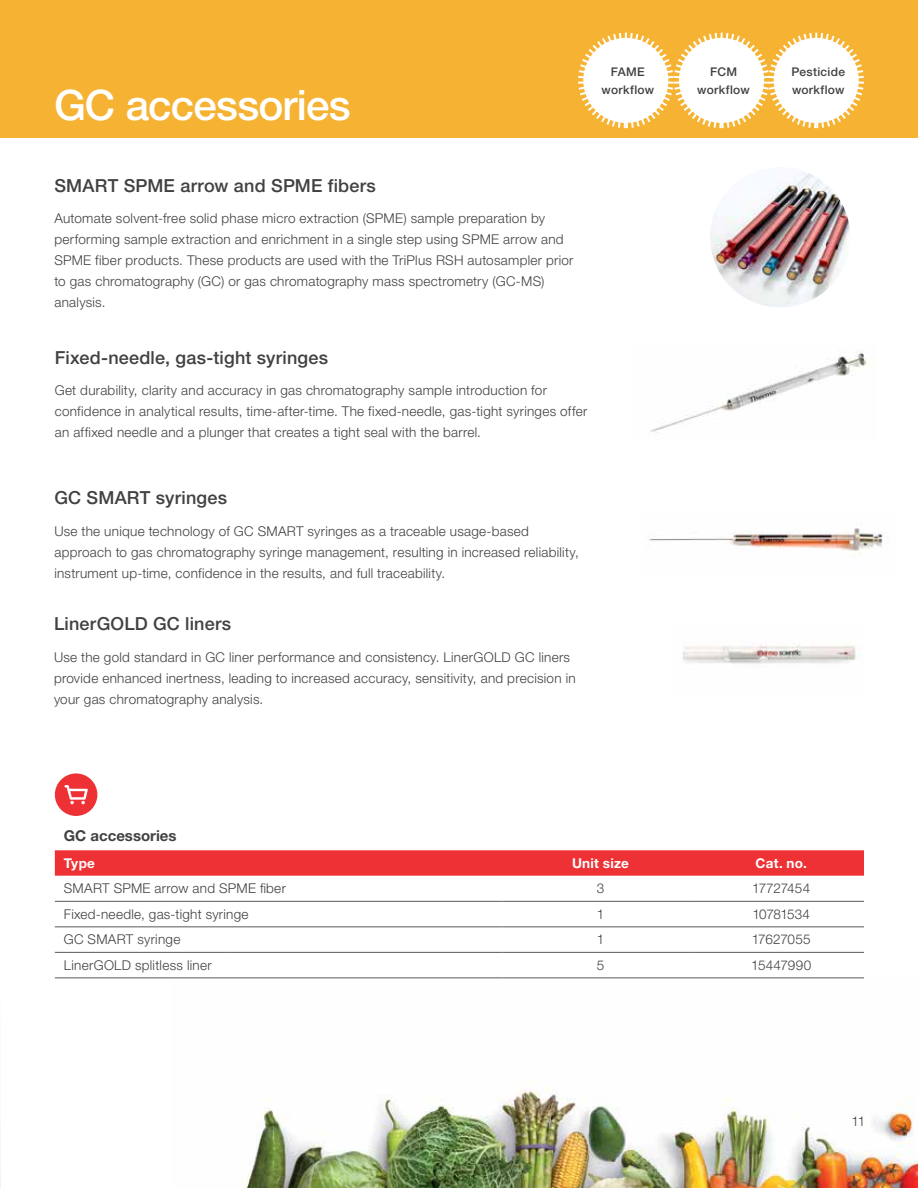
<style>
.page{position:relative;width:918px;height:1188px;background:#fff}
.page>*{position:absolute;margin:0;border:0;box-sizing:border-box;transform-origin:0 0}
.t1{font:500 42px "Helvetica Neue LTW1 G";letter-spacing:-.02em;color:#fff}
.t2{font:500 18px "Helvetica Neue LTW1 G";letter-spacing:.01em;color:#414042}
.t3{font:700 15px "Helvetica Neue LTW1 G";color:#414042}
.t4{font:300 13.5px/21px "Helvetica Neue LTW1 G";letter-spacing:.02em;color:#414042}
.t5{font:700 13.5px "Helvetica Neue LTW1 G";letter-spacing:.02em;color:#fff}
.t6{font:300 13.5px "Helvetica Neue LTW1 G";letter-spacing:-.015em;color:#414042}
.t7{font:300 13.5px "Helvetica Neue LTW1 G";letter-spacing:-.025em;color:#414042}
.t8{font:500 12px/18px "Helvetica Neue LTW1 G";letter-spacing:.025em;color:#414042;text-align:center}
</style>
<div class="page">
<img style="left:0;top:1167px;width:1px;height:21px">
<div style="left:0;top:0;width:918px;height:138px;background:#f6b333"></div>
<svg style="left:55px;top:850px;width:809px;height:26px;background:#ee3538"></svg>
<svg style="left:55px;top:900px;width:809px;height:78px"></svg>
<hr style="left:55px;top:901px;width:170px;height:1px;background:#58595b">
<hr style="left:225px;top:901px;width:278px;height:1px;background:#58595b">
<hr style="left:55px;top:927px;width:170px;height:1px;background:#58595b">
<hr style="left:225px;top:927px;width:278px;height:1px;background:#58595b">
<hr style="left:55px;top:952px;width:170px;height:1px;background:#58595b">
<hr style="left:225px;top:952px;width:278px;height:1px;background:#58595b">
<hr style="left:503px;top:901px;width:191px;height:1px;background:#58595b">
<hr style="left:503px;top:927px;width:191px;height:1px;background:#58595b">
<hr style="left:503px;top:952px;width:191px;height:1px;background:#58595b">
<hr style="left:694px;top:901px;width:170px;height:1px;background:#58595b">
<hr style="left:694px;top:927px;width:170px;height:1px;background:#58595b">
<hr style="left:694px;top:952px;width:170px;height:1px;background:#58595b">
<hr style="left:55px;top:978px;width:170px;height:1px;background:#58595b">
<hr style="left:225px;top:978px;width:278px;height:1px;background:#58595b">
<hr style="left:503px;top:978px;width:191px;height:1px;background:#58595b">
<hr style="left:694px;top:978px;width:170px;height:1px;background:#58595b">
<div style="left:55px;top:773px;width:42px;height:43px;background:#ee3134;border-radius:50%"></div>
<svg style="left:64px;top:785px;width:24px;height:19px"></svg>
<svg style="left:578px;top:32px;width:286px;height:97px"></svg>
<img style="left:651px;top:351px;width:217px;height:82px">
<img style="left:683px;top:644px;width:179px;height:20px">
<img style="left:649px;top:528px;width:239px;height:25px">
<img style="left:710px;top:167px;width:140px;height:140px;border-radius:70px">
<img style="left:245px;top:1081px;width:673px;height:107px">
<h1 class="t1" style="left:54px;top:80px;width:298px">GC accessories</h1>
<p class="t8" style="left:602px;top:63px;width:54px">FAME workflow</p>
<h2 class="t2" style="left:54px;top:175px;width:323px">SMART SPME arrow and SPME fibers</h2>
<p class="t4" style="left:54px;top:208px;width:521px">Automate solvent-free solid phase micro extraction (SPME) sample preparation by performing sample extraction and enrichment in a single step using SPME arrow and SPME fiber products. These products are used with the TriPlus RSH autosampler prior to gas chromatography (GC) or gas chromatography mass spectrometry (GC-MS) analysis.</p>
<h2 class="t2" style="left:55px;top:346px;width:275px">Fixed-needle, gas-tight syringes</h2>
<p class="t4" style="left:55px;top:380px;width:534px">Get durability, clarity and accuracy in gas chromatography sample introduction for confidence in analytical results, time-after-time. The fixed-needle, gas-tight syringes offer an affixed needle and a plunger that creates a tight seal with the barrel.</p>
<h2 class="t2" style="left:54px;top:487px;width:174px">GC SMART syringes</h2>
<p class="t4" style="left:54px;top:521px;width:526px">Use the unique technology of GC SMART syringes as a traceable usage-based approach to gas chromatography syringe management, resulting in increased reliability, instrument up-time, confidence in the results, and full traceability.</p>
<h2 class="t2" style="left:54px;top:613px;width:179px">LinerGOLD GC liners</h2>
<p class="t4" style="left:54px;top:646px;width:523px">Use the gold standard in GC liner performance and consistency. LinerGOLD GC liners provide enhanced inertness, leading to increased accuracy, sensitivity, and precision in your gas chromatography analysis.</p>
<p class="t8" style="left:697px;top:63px;width:54px">FCM workflow</p>
<p class="t8" style="left:791px;top:63px;width:55px;text-align:left">Pesticide workflow</p>
<p class="t3" style="left:64px;top:827px;width:114px">GC accessories</p>
<p class="t5" style="left:64px;top:855px;width:33px">Type</p>
<p class="t5" style="left:572px;top:855px;width:58px">Unit size</p>
<p class="t5" style="left:756px;top:855px;width:53px">Cat. no.</p>
<p class="t4" style="left:64px;top:878px;width:224px">SMART SPME arrow and SPME fiber</p>
<p class="t4" style="left:597px;top:878px;width:9px">3</p>
<p class="t6" style="left:752px;top:880px;width:59px">17727454</p>
<p class="t4" style="left:64px;top:904px;width:186px">Fixed-needle, gas-tight syringe</p>
<p class="t4" style="left:597px;top:904px;width:9px">1</p>
<p class="t7" style="left:752px;top:906px;width:59px">10781534</p>
<p class="t4" style="left:64px;top:929px;width:118px">GC SMART syringe</p>
<p class="t4" style="left:597px;top:929px;width:9px">1</p>
<p class="t6" style="left:752px;top:931px;width:60px">17627055</p>
<p class="t4" style="left:64px;top:955px;width:149px">LinerGOLD splitless liner</p>
<p class="t4" style="left:597px;top:955px;width:9px">5</p>
<p class="t4" style="left:751px;top:955px;width:61px">15447990</p>
<p class="t4" style="left:852px;top:1110px;width:15px">11</p>
</div>
